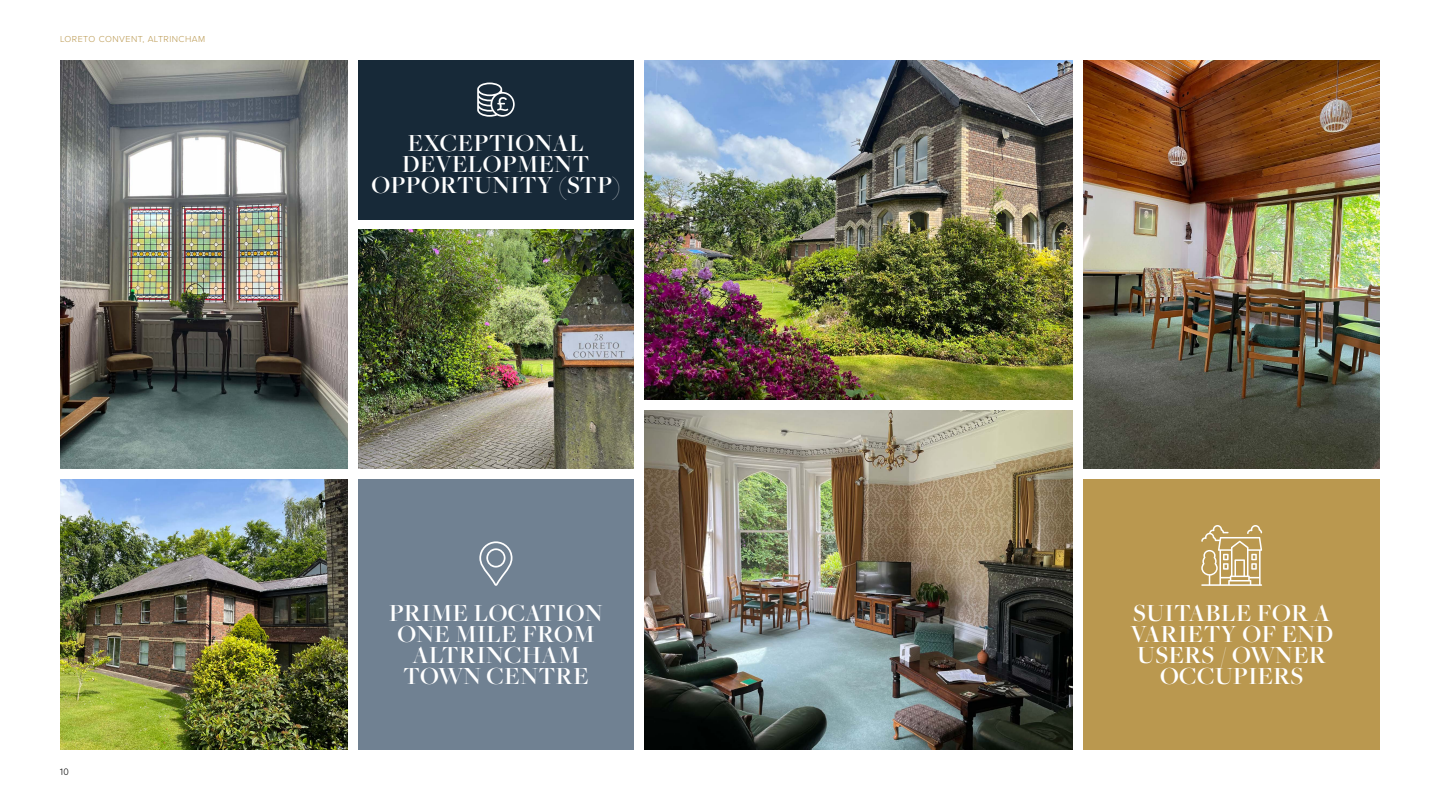
<style>
.page{position:relative;width:1440px;height:810px;background:#fff}
.page>*{position:absolute;margin:0;border:0;box-sizing:border-box;transform-origin:0 0}
.t1{font:600 25.5px/21px "Freight Big Pro";letter-spacing:.02em;color:#fff;text-align:center}
.t2{font:300 9px "Proxima Nova";letter-spacing:.05em;color:#ba984f}
.t3{font:9px "Quicksand";color:#000}
</style>
<div class="page">
<img style="left:644px;top:60px;width:429px;height:340px">
<img style="left:1083px;top:60px;width:297px;height:409px">
<img style="left:644px;top:410px;width:429px;height:340px">
<img style="left:358px;top:230px;width:276px;height:239px">
<div style="left:358px;top:60px;width:276px;height:159px;background:#172938"></div>
<img style="left:60px;top:60px;width:288px;height:409px">
<div style="left:358px;top:479px;width:276px;height:271px;background:#708192"></div>
<img style="left:60px;top:479px;width:288px;height:271px">
<div style="left:1083px;top:479px;width:297px;height:271px;background:#ba984f"></div>
<svg style="left:477px;top:83px;width:38px;height:34px"></svg>
<svg style="left:479px;top:541px;width:34px;height:45px"></svg>
<svg style="left:1201px;top:525px;width:61px;height:61px"></svg>
<p class="t2" style="left:60px;top:32px;width:147px">LORETO CONVENT, ALTRINCHAM</p>
<p class="t3" style="left:60px;top:765px;width:10px">10</p>
<p class="t1" style="left:371px;top:132px;width:251px">EXCEPTIONAL<br>DEVELOPMENT<br>OPPORTUNITY (STP)</p>
<p class="t1" style="left:389px;top:602px;width:215px">PRIME LOCATION<br>ONE MILE FROM<br>ALTRINCHAM<br>TOWN CENTRE</p>
<p class="t1" style="left:1131px;top:602px;width:204px">SUITABLE FOR A<br>VARIETY OF END<br>USERS / OWNER<br>OCCUPIERS</p>
</div>
